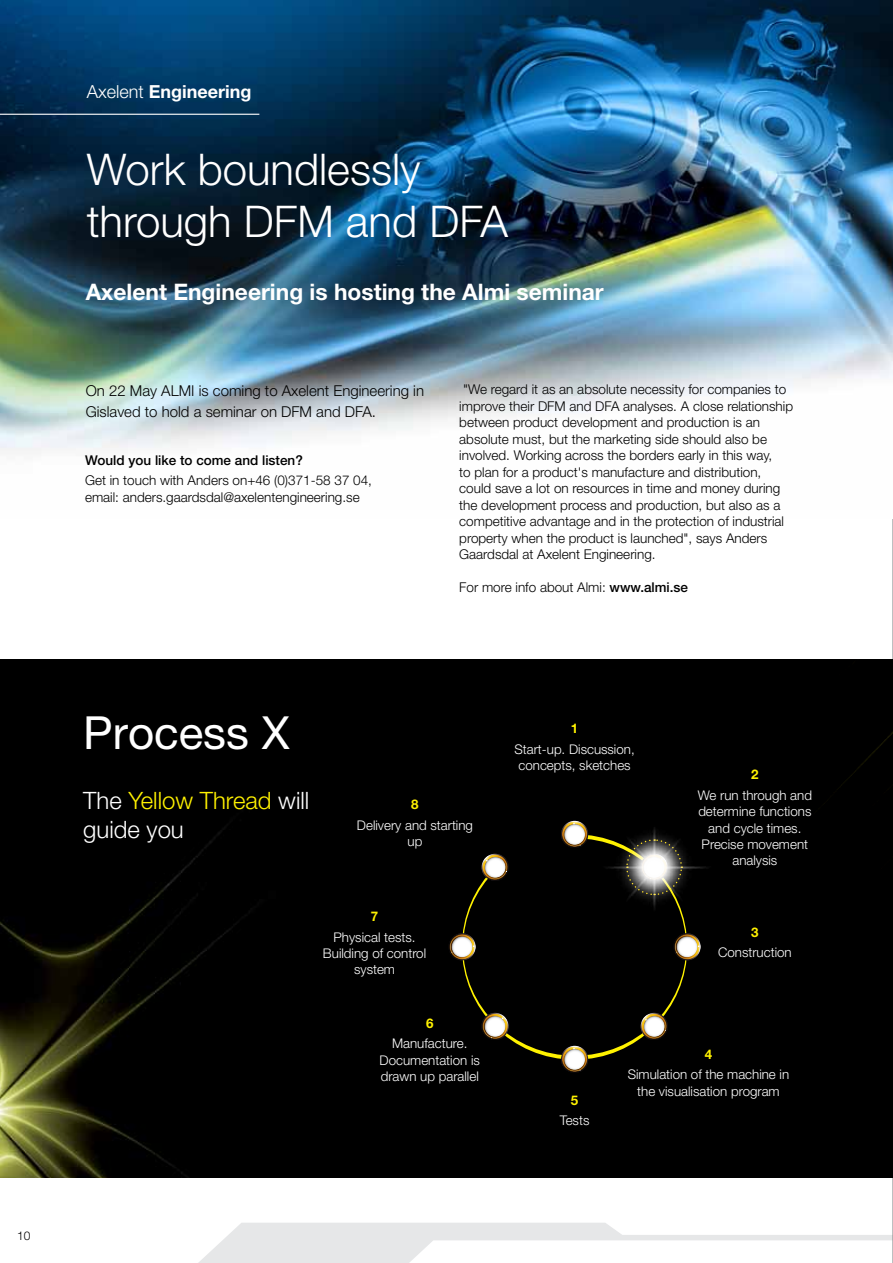
<style>
.page{position:relative;width:893px;height:1263px;background:#fff}
.page>*{position:absolute;margin:0;border:0;box-sizing:border-box;transform-origin:0 0}
.t1{font:45.75px "Helvetica Neue LT Pro";color:#fff}
.t2{font:300 43.8px/52.5px "Helvetica Neue LT Pro";color:#fff}
.t3{font:300 24px/28.7px "Helvetica Neue LT Pro";color:#fff}
.t4{font:700 22.8px "Helvetica Neue LT Pro";color:#fff}
.t5{font:700 18px "Helvetica Neue LT Pro";color:#fff}
.t6{font:300 15px/21px "Helvetica Neue LT Pro";color:#000}
.t7{font:300 13.5px/16.5px "Helvetica Neue LT Pro";color:#000}
.t8{font:500 13.5px "Helvetica Neue LT Pro";color:#000}
.t9{font:300 13.35px/16.4px "Helvetica Neue LT Pro";color:#fff;text-align:center}
.t10{font:700 13.35px "Helvetica Neue LT Pro";color:#fff200}
.t11{font:300 12px "Helvetica Neue LT Pro";color:#000}
.s1{font-weight:300}
.s2{font-weight:500}
.s3{color:#fff200}
</style>
<div class="page">
<svg style="left:198px;top:1223px;width:694px;height:40px"></svg>
<hr style="left:892px;top:0;width:1px;height:1263px;background:#808285">
<div style="left:508px;top:659px;width:385px;height:518px;background:#000"></div>
<img style="left:0;top:0;width:893px;height:518px">
<hr style="left:0;top:114px;width:259px;height:1px;background:#fff">
<img style="left:0;top:659px;width:508px;height:518px">
<div style="left:462px;top:834px;width:225px;height:226px;background:#000"></div>
<svg style="left:673px;top:933px;width:28px;height:27px"></svg>
<svg style="left:674px;top:934px;width:27px;height:25px"></svg>
<svg style="left:480px;top:821px;width:99px;height:61px;background:#211f1a"></svg>
<svg style="left:561px;top:1046px;width:27px;height:27px"></svg>
<svg style="left:562px;top:1045px;width:25px;height:27px"></svg>
<svg style="left:448px;top:933px;width:28px;height:27px"></svg>
<svg style="left:449px;top:934px;width:27px;height:25px"></svg>
<svg style="left:480px;top:1013px;width:30px;height:28px"></svg>
<svg style="left:639px;top:1013px;width:30px;height:28px"></svg>
<img style="left:579px;top:804px;width:155px;height:128px">
<p class="t11" style="left:17px;top:1229px;width:15px">10</p>
<h3 class="t5" style="left:87px;top:80px;width:166px"><span class="s1">Axelent</span> Engineering</h3>
<h2 class="t2" style="left:87px;top:142px;width:423px">Work boundlessly through DFM and DFA</h2>
<h3 class="t4" style="left:86px;top:278px;width:520px">Axelent Engineering is hosting the Almi seminar</h3>
<p class="t6" style="left:86px;top:379px;width:340px">On 22 May ALMI is coming to Axelent Engineering in<br>Gislaved to hold a seminar on DFM and DFA.</p>
<p class="t8" style="left:85px;top:452px;width:219px">Would you like to come and listen?</p>
<p class="t7" style="left:85px;top:472px;width:288px">Get in touch with Anders on+46 (0)371-58 37 04, email: anders.gaardsdal@axelentengineering.se</p>
<p class="t7" style="left:459px;top:381px;width:335px">"We regard it as an absolute necessity for companies to improve their DFM and DFA analyses. A close relationship between product development and production is an absolute must, but the marketing side should also be involved. Working across the borders early in this way,<br>to plan for a product's manufacture and distribution, could save a lot on resources in time and money during the development process and production, but also as a competitive advantage and in the protection of industrial property when the product is launched", says Anders Gaardsdal at Axelent Engineering.</p>
<p class="t7" style="left:459px;top:579px;width:230px">For more info about Almi: <span class="s2">www.almi.se</span></p>
<h1 class="t1" style="left:83px;top:705px;width:208px">Process X</h1>
<h3 class="t3" style="left:83px;top:786px;width:228px">The <span class="s3">Yellow Thread</span> will guide you</h3>
<p class="t10" style="left:411px;top:796px;width:9px">8</p>
<p class="t9" style="left:357px;top:816px;width:118px">Delivery and starting up</p>
<p class="t10" style="left:371px;top:908px;width:9px">7</p>
<p class="t9" style="left:323px;top:928px;width:105px">Physical tests.<br>Building of control system</p>
<p class="t10" style="left:426px;top:1015px;width:9px">6</p>
<p class="t9" style="left:380px;top:1035px;width:102px">Manufacture.<br>Documentation is drawn up parallel</p>
<p class="t10" style="left:571px;top:720px;width:9px">1</p>
<p class="t9" style="left:514px;top:741px;width:122px">Start-up. Discussion, concepts, sketches</p>
<p class="t10" style="left:751px;top:766px;width:9px">2</p>
<p class="t9" style="left:698px;top:787px;width:116px">We run through and determine functions and cycle times.<br>Precise movement analysis</p>
<p class="t10" style="left:751px;top:924px;width:9px">3</p>
<p class="t9" style="left:718px;top:944px;width:75px">Construction</p>
<p class="t10" style="left:571px;top:1092px;width:9px">5</p>
<p class="t9" style="left:560px;top:1112px;width:31px">Tests</p>
<p class="t10" style="left:705px;top:1046px;width:9px">4</p>
<p class="t9" style="left:628px;top:1066px;width:163px">Simulation of the machine in the visualisation program</p>
</div>
